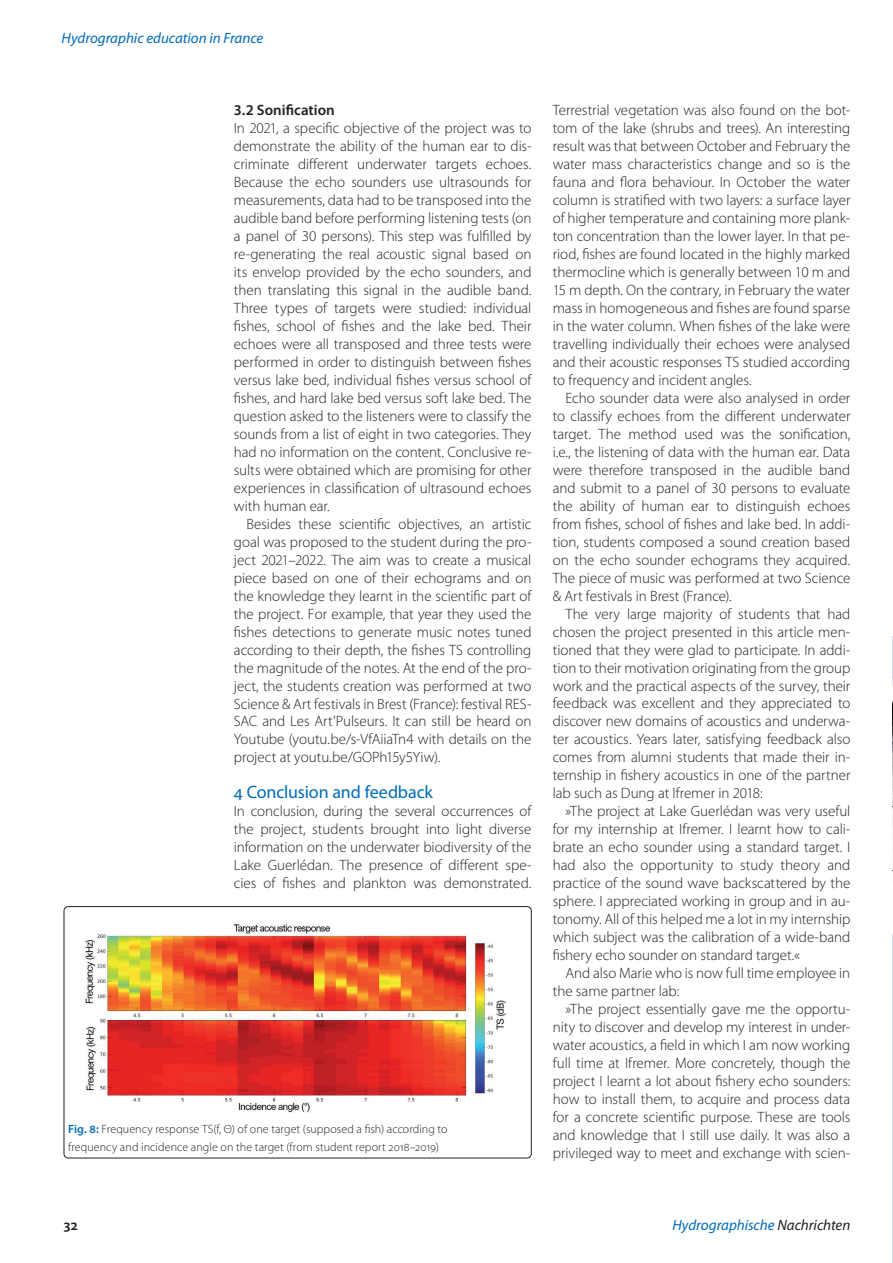
<style>
.page{position:relative;width:893px;height:1263px;background:#fff}
.page>*{position:absolute;margin:0;border:0;box-sizing:border-box;transform-origin:0 0}
.t1{font:18px "Myriad Pro";letter-spacing:-.01em;color:#006bb7}
.t2{font:300 15px/18px "Myriad Pro";letter-spacing:-.005em;color:#231f20;text-align:justify}
.t3{font:italic 15px "Myriad Pro";letter-spacing:-.005em;color:#006bb7}
.t4{font:600 15px "Myriad Pro";color:#231f20}
.t5{font:300 12px/18px "Myriad Pro";letter-spacing:.01em;color:#231f20}
.s1{font-weight:600;color:#006bb7}
.s2{color:#231f20}
</style>
<div class="page">
<img style="left:85px;top:924px;width:422px;height:189px">
<div style="left:64px;top:906px;width:467px;height:252px;border:1px solid #231f20;border-radius:4px"></div>
<img style="left:892px;top:964px;width:1px;height:258px">
<hr style="left:892px;top:1222px;width:1px;height:41px;background:#b0c9e2">
<hr style="left:892px;top:637px;width:1px;height:327px;background:#3a5987">
<img style="left:892px;top:679px;width:1px;height:255px">
<p class="t3" style="left:62px;top:30px;width:203px">Hydrographic education in France</p>
<p class="t4" style="left:234px;top:104px;width:102px">3.2 Sonification</p>
<p class="t2" style="left:234px;top:120px;width:299px">In 2021, a specific objective of the project was to demonstrate the ability of the human ear to dis&shy;criminate different underwater targets echoes.<br>Because the echo sounders use ultrasounds for measurements, data had to be transposed into the audible band before performing listening tests (on a panel of 30 persons). This step was fulfilled by re-generating the real acoustic signal based on its envelop provided by the echo sounders, and then translating this signal in the audible band.<br>Three types of targets were studied: individual fishes, school of fishes and the lake bed. Their echoes were all transposed and three tests were performed in order to distinguish between fishes versus lake bed, individual fishes versus school of fishes, and hard lake bed versus soft lake bed. The question asked to the listeners were to classify the sounds from a list of eight in two categories. They had no information on the content. Conclusive re&shy;sults were obtained which are promising for other experiences in classification of ultrasound echoes with human ear.</p>
<p class="t2" style="left:234px;top:515px;width:299px;text-indent:13px">Besides these scientific objectives, an artistic goal was proposed to the student during the pro&shy;ject 2021–2022. The aim was to create a musical piece based on one of their echograms and on the knowledge they learnt in the scientific part of the project. For example, that year they used the fishes detections to generate music notes tuned according to their depth, the fishes TS controlling the magnitude of the notes. At the end of the pro&shy;ject, the students creation was performed at two Science &amp; Art festivals in Brest (France): festival RES-SAC and Les Art’Pulseurs. It can still be heard on Youtube (youtu.be/s-VfAiiaTn4 with details on the project at youtu.be/GOPh15y5Yiw).</p>
<p class="t1" style="left:234px;top:785px;width:201px">4 Conclusion and feedback</p>
<p class="t2" style="left:234px;top:803px;width:299px">In conclusion, during the several occurrences of the project, students brought into light diverse information on the underwater biodiversity of the Lake Guerlédan. The presence of different spe&shy;cies of fishes and plankton was demonstrated.</p>
<p class="t5" style="left:68px;top:1120px;width:381px"><span class="s1">Fig. 8:</span> Frequency response TS(f, Θ) of one target (supposed a fish) according to frequency and incidence angle on the target (from student report 2018–2019)</p>
<p class="t2" style="left:552px;top:102px;width:299px">Terrestrial vegetation was also found on the bot&shy;tom of the lake (shrubs and trees). An interesting result was that between October and February the water mass characteristics change and so is the fauna and flora behaviour. In October the water column is stratified with two layers: a surface layer of higher temperature and containing more plank&shy;ton concentration than the lower layer. In that pe&shy;riod, fishes are found located in the highly marked thermocline which is generally between 10 m and 15 m depth. On the contrary, in February the water mass in homogeneous and fishes are found sparse in the water column. When fishes of the lake were travelling individually their echoes were analysed and their acoustic responses TS studied according to frequency and incident angles.</p>
<p class="t2" style="left:552px;top:390px;width:299px;text-indent:13px">Echo sounder data were also analysed in order to classify echoes from the different underwater target. The method used was the sonification, i.e., the listening of data with the human ear. Data were therefore transposed in the audible band and submit to a panel of 30 persons to evaluate the ability of human ear to distinguish echoes from fishes, school of fishes and lake bed. In addi&shy;tion, students composed a sound creation based on the echo sounder echograms they acquired.<br>The piece of music was performed at two Science &amp; Art festivals in Brest (France).</p>
<p class="t2" style="left:552px;top:605px;width:299px;text-indent:13px">The very large majority of students that had chosen the project presented in this article men&shy;tioned that they were glad to participate. In addi&shy;tion to their motivation originating from the group work and the practical aspects of the survey, their feedback was excellent and they appreciated to discover new domains of acoustics and underwa&shy;ter acoustics. Years later, satisfying feedback also comes from alumni students that made their in&shy;ternship in fishery acoustics in one of the partner lab such as Dung at Ifremer in 2018:</p>
<p class="t2" style="left:552px;top:803px;width:299px;text-indent:13px">»The project at Lake Guerlédan was very useful for my internship at Ifremer. I learnt how to cali&shy;brate an echo sounder using a standard target. I had also the opportunity to study theory and practice of the sound wave backscattered by the sphere. I appreciated working in group and in au&shy;tonomy. All of this helped me a lot in my internship which subject was the calibration of a wide-band fishery echo sounder on standard target.«</p>
<p class="t2" style="left:552px;top:965px;width:299px;text-indent:13px">And also Marie who is now full time employee in the same partner lab:</p>
<p class="t2" style="left:552px;top:1001px;width:299px;text-indent:13px">»The project essentially gave me the opportu&shy;nity to discover and develop my interest in under&shy;water acoustics, a field in which I am now working full time at Ifremer. More concretely, though the project I learnt a lot about fishery echo sounders: how to install them, to acquire and process data for a concrete scientific purpose. These are tools and knowledge that I still use daily. It was also a privileged way to meet and exchange with scien-</p>
<p class="t4" style="left:64px;top:1219px;width:15px">32</p>
<p class="t3" style="left:672px;top:1218px;width:179px">Hydrographische <span class="s2">Nachrichten</span></p>
</div>
